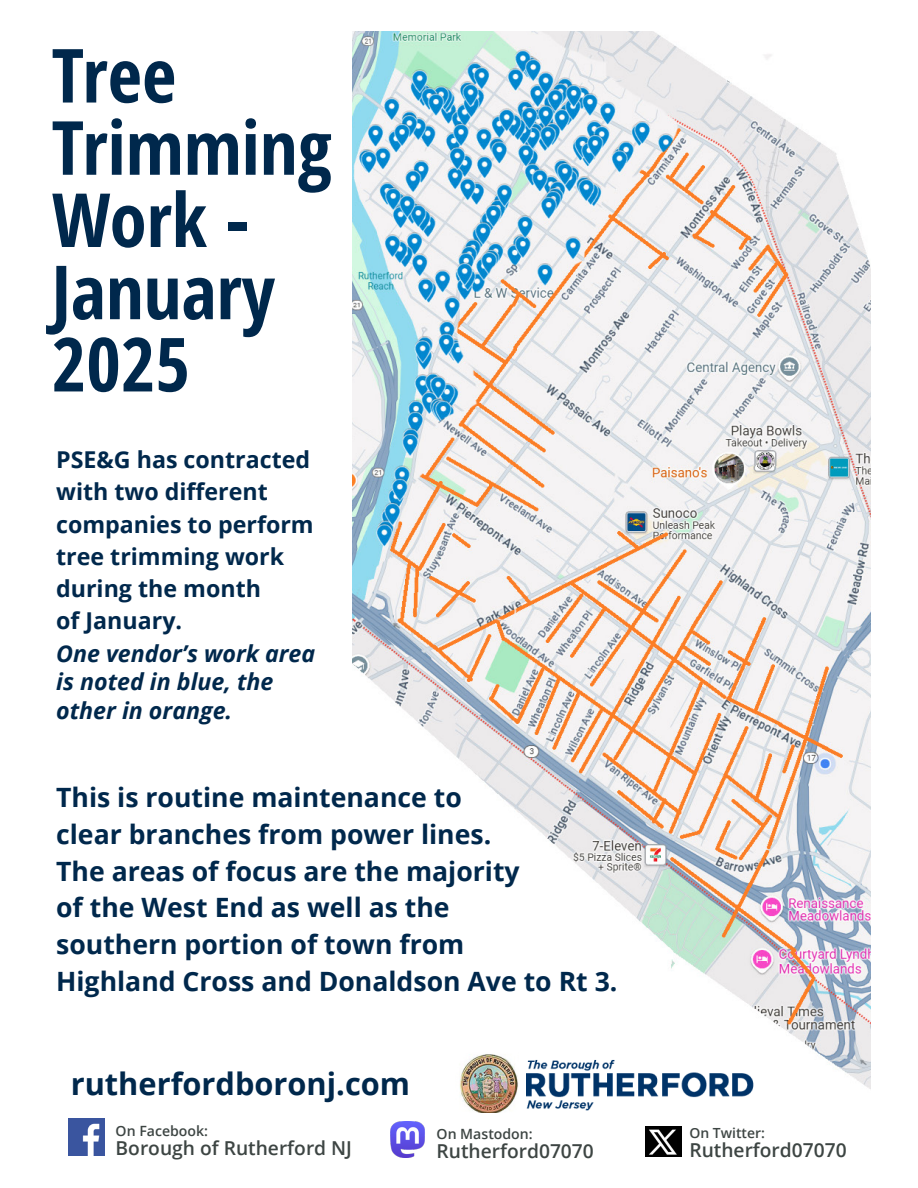
<style>
.page{position:relative;width:918px;height:1188px;background:#fff}
.page>*{position:absolute;margin:0;border:0;box-sizing:border-box;transform-origin:0 0}
.t1{font:700 condensed 74.7px/72.3px "Open Sans";color:#00284c}
.t2{font:700 30.75px "Open Sans";color:#00284c}
.t3{font:700 26.55px/36.9px "Open Sans";color:#00284c}
.t4{font:700 23.25px/32.2px "Open Sans";color:#00284c}
.t5{font:italic 700 23.25px/28.5px "Open Sans";color:#00284c}
.t6{font:600 19.2px "Open Sans";color:#3d4543}
.t7{font:600 14.1px "Open Sans";color:#3d4543}
.t8{font:600 13.95px "Open Sans";color:#3d4543}
.s1{font-style:italic}
</style>
<div class="page">
<img style="left:352px;top:32px;width:518px;height:1057px">
<img style="left:443px;top:1053px;width:331px;height:59px">
<img style="left:645px;top:1126px;width:36px;height:31px">
<img style="left:69px;top:1119px;width:36px;height:36px">
<img style="left:390px;top:1121px;width:35px;height:36px">
<p class="t1" style="left:52px;top:38px;width:282px">Tree<br>Trimming</p>
<p class="t1" style="left:52px;top:182px;width:199px">Work -</p>
<p class="t1" style="left:52px;top:254px;width:225px">January</p>
<p class="t1" style="left:52px;top:326px;width:140px">2025</p>
<p class="t4" style="left:56px;top:443px;width:261px">PSE&amp;G has contracted with two different companies to perform tree trimming work during the month<br>of January.<br><span class="s1">One vendor’s work area</span></p>
<p class="t5" style="left:56px;top:667px;width:219px">is noted in blue, the other in orange.</p>
<p class="t3" style="left:56px;top:778px;width:563px">This is routine maintenance to<br>clear branches from power lines.<br>The areas of focus are the majority<br>of the West End as well as the<br>southern portion of town from<br>Highland Cross and Donaldson Ave to Rt 3.</p>
<p class="t2" style="left:71px;top:1062px;width:341px">rutherfordboronj.com</p>
<p class="t7" style="left:116px;top:1121px;width:94px">On Facebook:</p>
<p class="t6" style="left:116px;top:1135px;width:238px">Borough of Rutherford NJ</p>
<p class="t7" style="left:437px;top:1124px;width:98px">On Mastodon:</p>
<p class="t6" style="left:437px;top:1138px;width:159px">Rutherford07070</p>
<p class="t8" style="left:689px;top:1123px;width:77px">On Twitter:</p>
<p class="t6" style="left:689px;top:1136px;width:159px">Rutherford07070</p>
</div>
